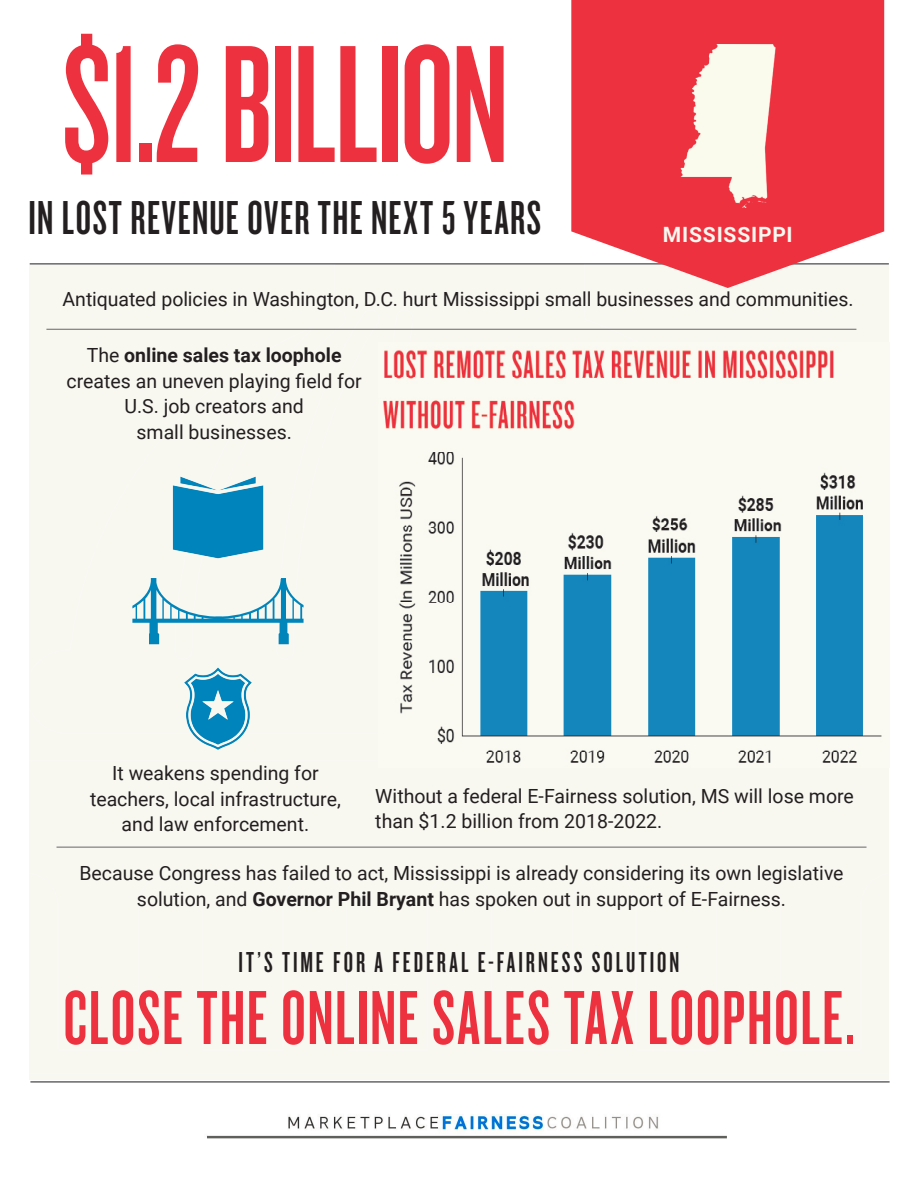
<style>
.page{position:relative;width:918px;height:1188px;background:#fff}
.page>*{position:absolute;margin:0;border:0;box-sizing:border-box;transform-origin:0 0}
.t1{font:174px "Knockout HTF47 Bantamweight";letter-spacing:-.015em;color:#ed313e}
.t2{font:79.5px "Knockout HTF47 Bantamweight";letter-spacing:.02em;color:#ed313e}
.t3{font:49.5px "Knockout HTF47 Bantamweight";letter-spacing:.03em;color:#231f20}
.t4{font:30px "Knockout HTF47 Bantamweight";letter-spacing:.1em;color:#231f20}
.t5{font:700 21px "Roboto";letter-spacing:.04em;color:#f8f7f0}
.t6{font:19.5px/25.5px "Roboto";color:#231f20;text-align:center}
.s1{font-weight:700}
</style>
<div class="page">
<hr style="left:30px;top:263px;width:859px;height:2px;background:#676767">
<svg style="left:571px;top:0;width:313px;height:288px;background:#ee4c56"></svg>
<hr style="left:30px;top:1081px;width:860px;height:2px;background:#676767">
<img style="left:650px;top:44px;width:155px;height:164px">
<hr style="left:57px;top:847px;width:810px;height:1px;background:#676767">
<img style="left:378px;top:342px;width:511px;height:426px">
<hr style="left:46px;top:329px;width:810px;height:1px;background:#676767">
<svg style="left:132px;top:578px;width:172px;height:66px"></svg>
<img style="left:177px;top:663px;width:83px;height:92px">
<img style="left:155px;top:467px;width:126px;height:99px">
<img style="left:207px;top:1114px;width:520px;height:25px">
<p class="t1" style="left:61px;top:18px;width:449px">$1.2 BILLION</p>
<p class="t3" style="left:29px;top:193px;width:514px">IN LOST REVENUE OVER THE NEXT 5 YEARS</p>
<p class="t5" style="left:663px;top:220px;width:131px">MISSISSIPPI</p>
<p class="t6" style="left:62px;top:286px;width:793px">Antiquated policies in Washington, D.C. hurt Mississippi small businesses and communities.</p>
<p class="t6" style="left:67px;top:342px;width:297px">The <span class="s1">online sales tax loophole </span>creates an uneven playing field for<br>U.S. job creators and</p>
<p class="t6" style="left:137px;top:418px;width:157px">small businesses.</p>
<p class="t6" style="left:90px;top:760px;width:252px">It weakens spending for teachers, local infrastructure, and law enforcement.</p>
<p class="t6" style="left:375px;top:782px;width:480px;text-align:left">Without a federal E-Fairness solution, MS will lose more than $1.2 billion from 2018-2022.</p>
<p class="t6" style="left:79px;top:860px;width:766px">Because Congress has failed to act, Mississippi is already considering its own legislative solution, and <span class="s1">Governor Phil Bryant</span> has spoken out in support of E-Fairness.</p>
<p class="t4" style="left:239px;top:947px;width:442px">IT’S TIME FOR A FEDERAL E-FAIRNESS SOLUTION</p>
<p class="t2" style="left:64px;top:978px;width:792px">CLOSE THE ONLINE SALES TAX LOOPHOLE.</p>
</div>
